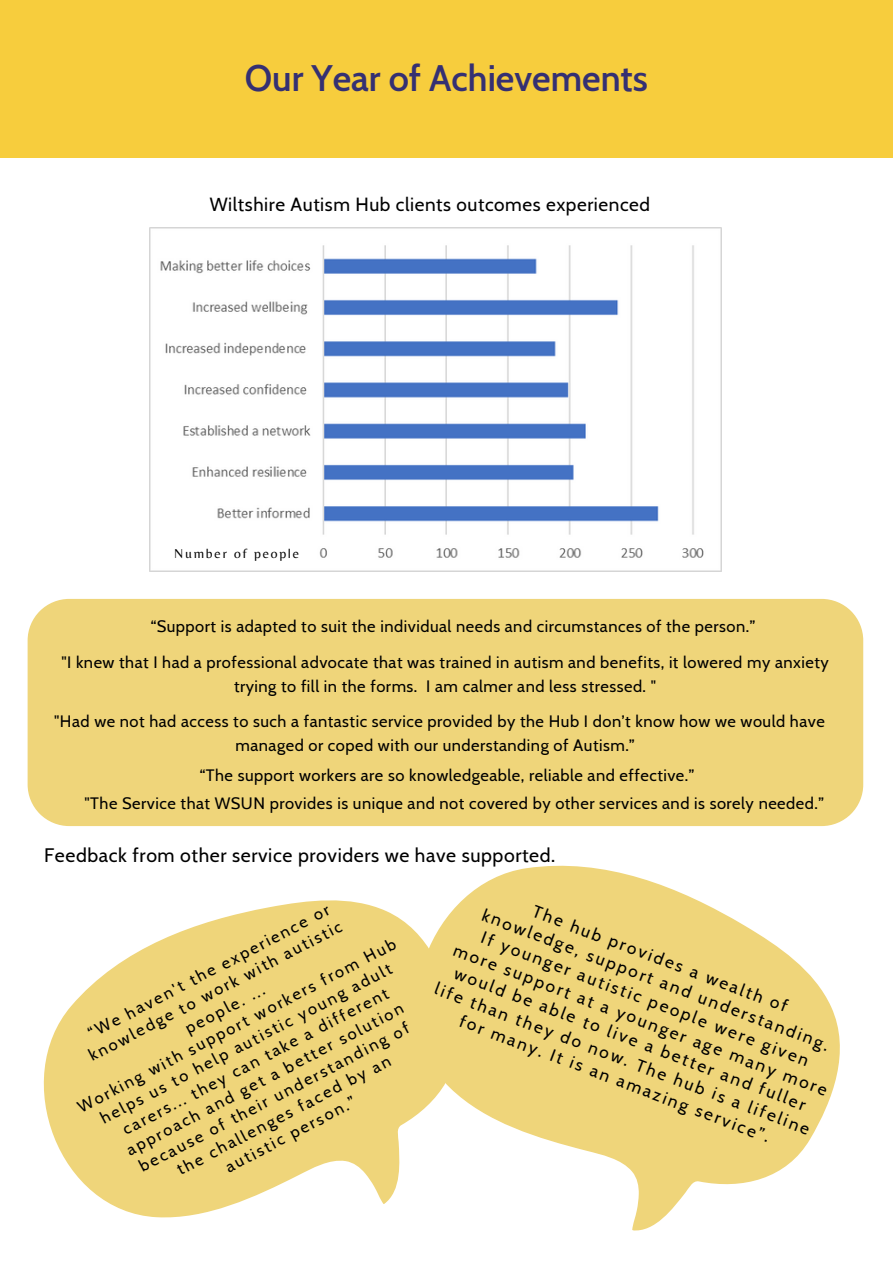
<style>
.page{position:relative;width:893px;height:1264px;background:#fff}
.page>*{position:absolute;margin:0;border:0;box-sizing:border-box;transform-origin:0 0}
.t1{font:600 36px "Cabin";color:#353072}
.t2{font:19.5px "Cabin";letter-spacing:.03em;color:#000}
.t3{font:19.05px "Cabin";letter-spacing:.03em;color:#000}
.t4{font:17.25px/21.3px "Cabin";color:#000;text-align:center}
.t5{font:16.5px/23.5px "Cabin";letter-spacing:.03em;color:#000;text-align:center}
.t6{font:16.35px/20.2px "Cabin";color:#000;text-align:center}
.t7{font:13.5px "Belleza";letter-spacing:.135em;color:#000}
</style>
<div class="page">
<div style="left:0;top:0;width:892px;height:157px;background:#f7cd3d"></div>
<div style="left:28px;top:599px;width:835px;height:227px;background:#efd57a"></div>
<svg style="left:336px;top:797px;width:527px;height:434px;fill:#efd57a"></svg>
<svg style="left:43px;top:851px;width:466px;height:380px;fill:#efd57a"></svg>
<img style="left:149px;top:227px;width:572px;height:344px">
<h1 class="t1" style="left:245px;top:56px;width:405px">Our Year of Achievements</h1>
<p class="t3" style="left:210px;top:192px;width:442px">Wiltshire Autism Hub clients outcomes experienced</p>
<p class="t7" style="left:174px;top:545px;width:126px">Number of people</p>
<p class="t5" style="left:150px;top:614px;width:606px">“Support is adapted to suit the individual needs and circumstances of the person.”</p>
<p class="t5" style="left:61px;top:650px;width:768px">"I knew that I had a professional advocate that was trained in autism and benefits, it lowered my anxiety trying to fill in the forms. I am calmer and less stressed. "</p>
<p class="t5" style="left:54px;top:709px;width:772px">"Had we not had access to such a fantastic service provided by the Hub I don’t know how we would have managed or coped with our understanding of Autism.”</p>
<p class="t5" style="left:199px;top:763px;width:496px">“The support workers are so knowledgeable, reliable and effective.”</p>
<p class="t5" style="left:84px;top:791px;width:741px">"The Service that WSUN provides is unique and not covered by other services and is sorely needed.”</p>
<p class="t2" style="left:44px;top:843px;width:512px">Feedback from other service providers we have supported.</p>
<p class="t6" style="left:46px;top:1046px;width:358px;rotate:-28deg">“We haven't the experience or knowledge to work with autistic<br>people. ...<br>Working with support workers from Hub helps us to help autistic young adult carers... they can take a different approach and get a better solution because of their understanding of<br>the challenges faced by an<br>autistic person.”</p>
<p class="t4" style="left:478px;top:877px;width:403px;rotate:21deg">The hub provides a wealth of<br>knowledge, support and understanding.<br>If younger autistic people were given<br>more support at a younger age many more would be able to live a better and fuller life than they do now. The hub is a lifeline for many. It is an amazing service”.</p>
</div>
